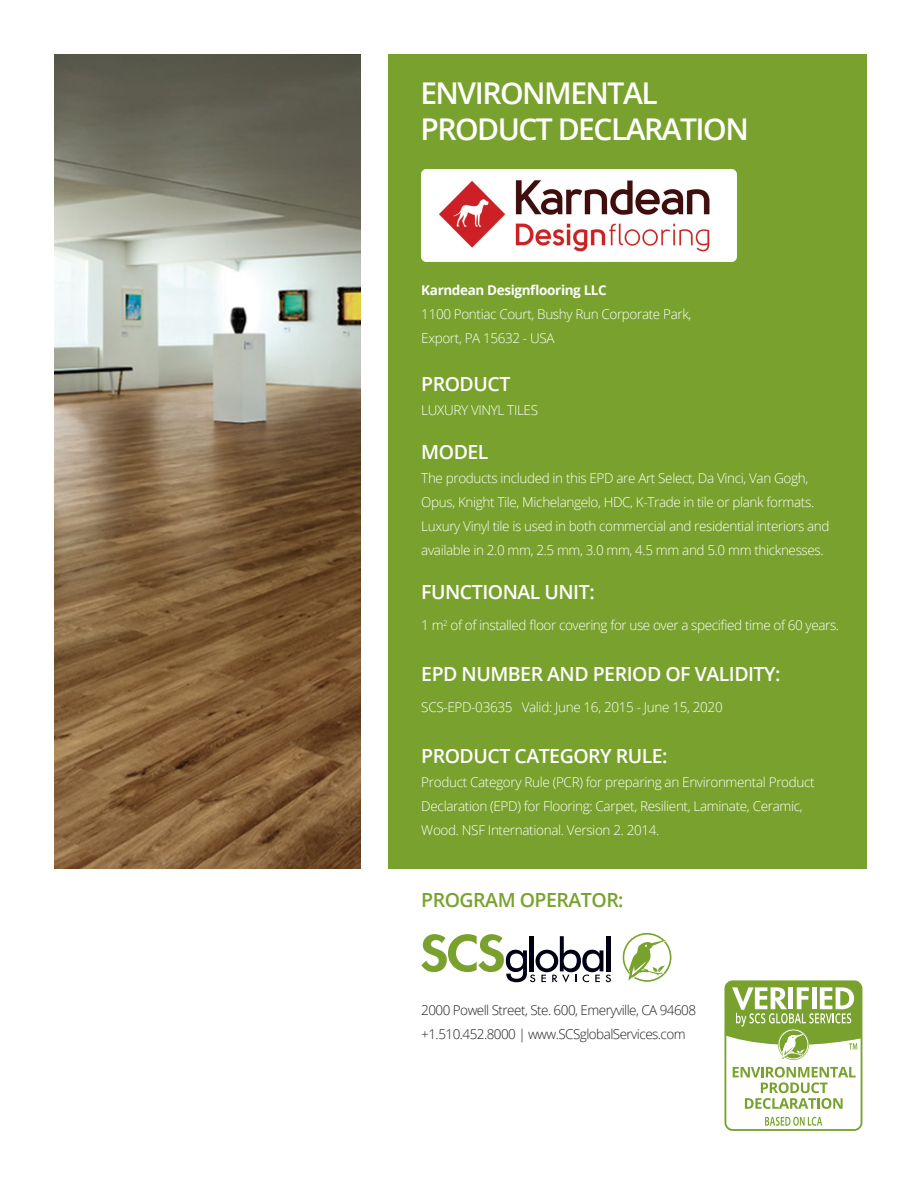
<style>
.page{position:relative;width:918px;height:1188px;background:#fff}
.page>*{position:absolute;margin:0;border:0;box-sizing:border-box;transform-origin:0 0}
.t1{font:600 30px/36px "Open Sans";letter-spacing:-.05em;color:#fff}
.t2{font:600 19.5px "Open Sans";letter-spacing:-.025em;color:#fff}
.t3{font:600 19.5px "Open Sans";letter-spacing:-.025em;color:#78a22d}
.Body{font:300 13.5px/24px "Open Sans";letter-spacing:-.025em;color:#fff}
.t4{font:300 13.5px/24px "Open Sans";letter-spacing:-.04em;color:#231f20}
.s1{font-weight:700}
</style>
<div class="page">
<img style="left:54px;top:54px;width:307px;height:814px">
<div style="left:389px;top:54px;width:478px;height:814px;background:#78a22d"></div>
<svg style="left:421px;top:934px;width:190px;height:49px"></svg>
<hr style="left:606px;top:936px;width:4px;height:35px;background:#000015">
<svg style="left:622px;top:932px;width:50px;height:51px"></svg>
<svg style="left:724px;top:980px;width:138px;height:151px"></svg>
<img style="left:421px;top:170px;width:316px;height:91px">
<h2 class="t1" style="left:420px;top:74px;width:330px">ENVIRONMENTAL<br>PRODUCT DECLARATION</h2>
<h2 class="Body" style="left:421px;top:278px;width:272px"><span class="s1">Karndean Designflooring LLC<br></span>1100 Pontiac Court, Bushy Run Corporate Park,<br>Export, PA 15632 - USA</h2>
<h2 class="t2" style="left:421px;top:370px;width:91px">PRODUCT</h2>
<h2 class="Body" style="left:421px;top:398px;width:118px">LUXURY VINYL TILES</h2>
<h2 class="t2" style="left:421px;top:439px;width:69px">MODEL</h2>
<h2 class="Body" style="left:421px;top:466px;width:410px">The products included in this EPD are Art Select, Da Vinci, Van Gogh, Opus, Knight Tile, Michelangelo, HDC, K-Trade in tile or plank formats.<br>Luxury Vinyl tile is used in both commercial and residential interiors and available in 2.0 mm, 2.5 mm, 3.0 mm, 4.5 mm and 5.0 mm thicknesses.</h2>
<h2 class="t2" style="left:421px;top:579px;width:175px">FUNCTIONAL UNIT:</h2>
<p class="Body" style="left:421px;top:613px;width:419px">1 m<sup>2</sup> of of installed floor covering for use over a specified time of 60 years.</p>
<h2 class="t2" style="left:421px;top:661px;width:361px">EPD NUMBER AND PERIOD OF VALIDITY:</h2>
<p class="Body" style="left:421px;top:695px;width:303px">SCS-EPD-03635 Valid: June 16, 2015 - June 15, 2020</p>
<h2 class="t2" style="left:421px;top:742px;width:248px">PRODUCT CATEGORY RULE:</h2>
<p class="Body" style="left:421px;top:770px;width:395px">Product Category Rule (PCR) for preparing an Environmental Product<br>Declaration (EPD) for Flooring: Carpet, Resilient, Laminate, Ceramic,<br>Wood. NSF International. Version 2. 2014.</p>
<h2 class="t3" style="left:421px;top:886px;width:204px">PROGRAM OPERATOR:</h2>
<h2 class="t4" style="left:421px;top:998px;width:276px">2000 Powell Street, Ste. 600, Emeryville, CA 94608 +1.510.452.8000 | www.SCSglobalServices.com</h2>
</div>
